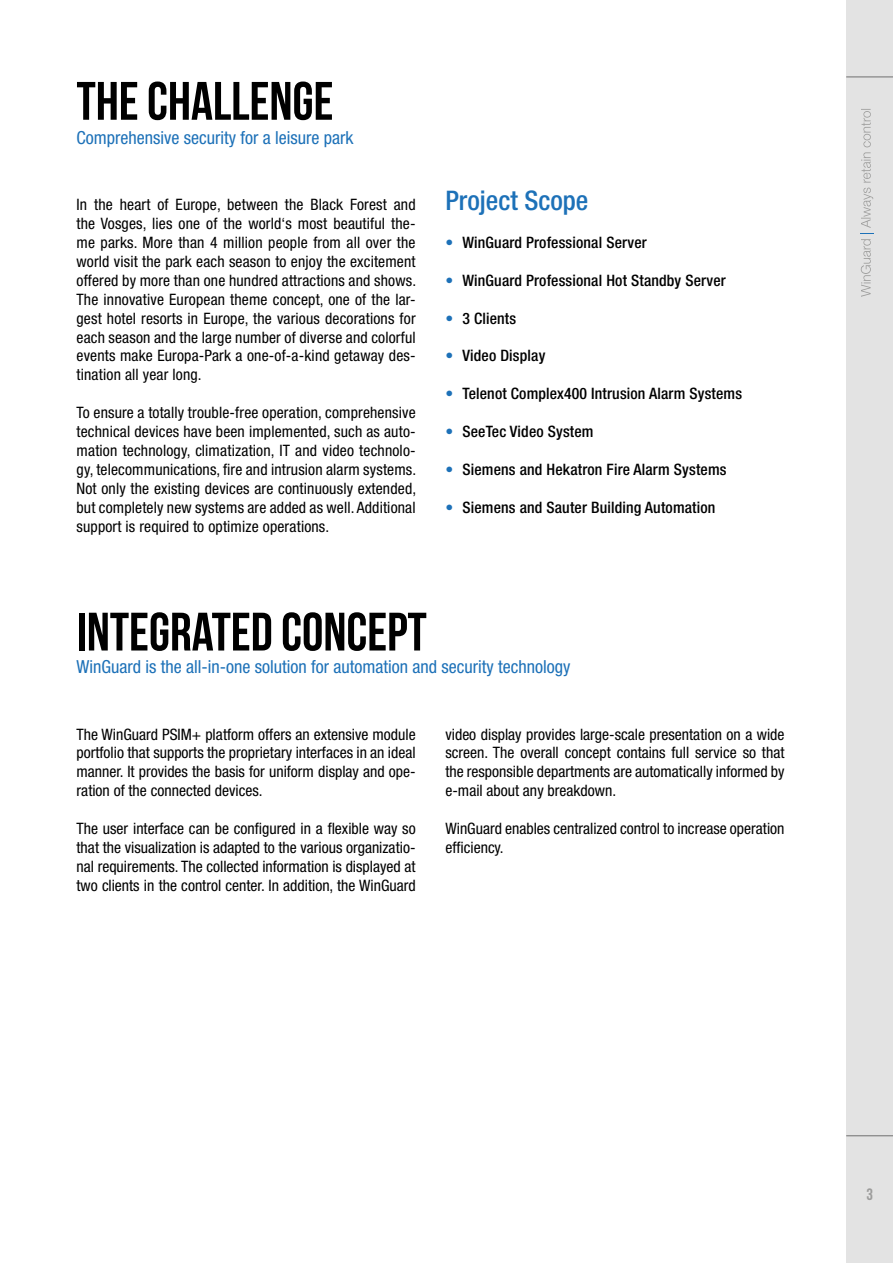
<style>
.page{position:relative;width:893px;height:1263px;background:#fff}
.page>*{position:absolute;margin:0;border:0;box-sizing:border-box;transform-origin:0 0}
.t1{font:54px "Bebas Neue";color:#000}
.t2{font:500 condensed 27px "Helvetica Neue LT Std";color:#1d71b8}
.t3{font:condensed 18px "Helvetica Neue LT Std";color:#1d71b8}
.t4{font:16.5px "Bebas Neue";color:#9d9d9c}
.t5{font:condensed 15.75px/18.9px "Helvetica Neue LT Std";color:#000;text-align:justify}
.t6{font:500 condensed 15.75px "Helvetica Neue LT Std";letter-spacing:.01em;color:#000}
.s1{font-weight:100;color:#1d71b8}
</style>
<div class="page">
<div style="left:846px;top:0;width:47px;height:1263px;background:#e3e3e3"></div>
<hr style="left:846px;top:77px;width:47px;height:1px;background:#706f6f">
<hr style="left:846px;top:1135px;width:47px;height:1px;background:#706f6f">
<svg style="left:860px;top:109px;width:13px;height:188px"></svg>
<h1 class="t1" style="left:77px;top:71px;width:258px">THE CHALLENGE</h1>
<p class="t3" style="left:77px;top:127px;width:278px">Comprehensive security for a leisure park</p>
<p class="t5" style="left:77px;top:195px;width:341px">In the heart of Europe, between the Black Forest and the Vosges, lies one of the world‘s most beautiful the&shy;me parks. More than 4 million people from all over the world visit the park each season to enjoy the excitement offered by more than one hundred attractions and shows.<br>The innovative European theme concept, one of the lar&shy;gest hotel resorts in Europe, the various decorations for each season and the large number of diverse and colorful events make Europa-Park a one-of-a-kind getaway des&shy;tination all year long.</p>
<p class="t5" style="left:77px;top:403px;width:341px">To ensure a totally trouble-free operation, comprehensive technical devices have been implemented, such as auto&shy;mation technology, climatization, IT and video technolo&shy;gy, telecommunications, fire and intrusion alarm systems.<br>Not only the existing devices are continuously extended, but completely new systems are added as well. Additional support is required to optimize operations.</p>
<h2 class="t2" style="left:445px;top:185px;width:144px">Project Scope</h2>
<p class="t6" style="left:445px;top:233px;width:203px"><span class="s1">•</span> WinGuard Professional Server</p>
<p class="t6" style="left:445px;top:271px;width:282px"><span class="s1">•</span> WinGuard Professional Hot Standby Server</p>
<p class="t6" style="left:445px;top:309px;width:72px"><span class="s1">•</span> 3 Clients</p>
<p class="t6" style="left:445px;top:346px;width:101px"><span class="s1">•</span> Video Display</p>
<p class="t6" style="left:445px;top:384px;width:298px"><span class="s1">•</span> Telenot Complex400 Intrusion Alarm Systems</p>
<p class="t6" style="left:445px;top:422px;width:150px"><span class="s1">•</span> SeeTec Video System</p>
<p class="t6" style="left:445px;top:460px;width:283px"><span class="s1">•</span> Siemens and Hekatron Fire Alarm Systems</p>
<p class="t6" style="left:445px;top:498px;width:272px"><span class="s1">•</span> Siemens and Sauter Building Automation</p>
<h1 class="t1" style="left:77px;top:602px;width:352px">INTEGRATED CONCEPT</h1>
<p class="t3" style="left:77px;top:656px;width:496px">WinGuard is the all-in-one solution for automation and security technology</p>
<p class="t5" style="left:77px;top:724px;width:341px">The WinGuard PSIM+ platform offers an extensive module portfolio that supports the proprietary interfaces in an ideal manner. It provides the basis for uniform display and ope&shy;ration of the connected devices.</p>
<p class="t5" style="left:77px;top:819px;width:341px">The user interface can be configured in a flexible way so that the visualization is adapted to the various organizatio&shy;nal requirements. The collected information is displayed at two clients in the control center. In addition, the WinGuard</p>
<p class="t5" style="left:445px;top:724px;width:341px">video display provides large-scale presentation on a wide screen. The overall concept contains full service so that the responsible departments are automatically informed by e-mail about any breakdown.</p>
<p class="t5" style="left:445px;top:819px;width:341px">WinGuard enables centralized control to increase operation efficiency.</p>
<p class="t4" style="left:866px;top:1185px;width:8px">3</p>
</div>
